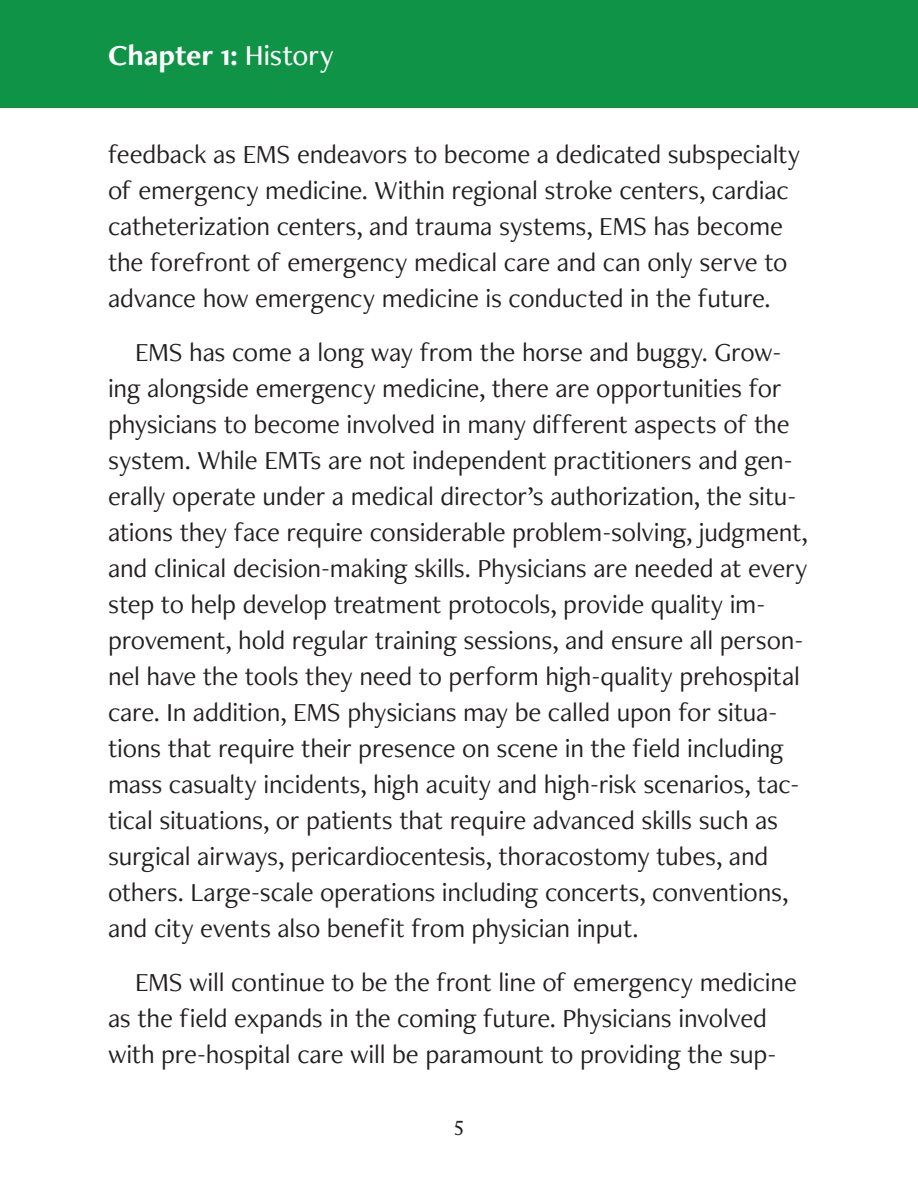
<style>
.page{position:relative;width:918px;height:1188px;background:#fff}
.page>*{position:absolute;margin:0;border:0;box-sizing:border-box;transform-origin:0 0}
.t1{font:700 30px "Freight Neo Pro";letter-spacing:-.005em;color:#fff}
.t2{font:27px/36px "Freight Neo Pro";letter-spacing:-.01em;color:#231f20}
.t3{font:500 21px "Freight Neo Pro";color:#231f20}
.s1{font-weight:500}
</style>
<div class="page">
<div style="left:0;top:0;width:918px;height:108px;background:#0f9447"></div>
<p class="t1" style="left:108px;top:34px;width:227px">Chapter 1: <span class="s1">History</span></p>
<p class="t2" style="left:108px;top:136px;width:694px">feedback as EMS endeavors to become a dedicated subspecialty of emergency medicine. Within regional stroke centers, cardiac catheterization centers, and trauma systems, EMS has become the forefront of emergency medical care and can only serve to advance how emergency medicine is conducted in the future.</p>
<p class="t2" style="left:108px;top:334px;width:701px;text-indent:27px">EMS has come a long way from the horse and buggy. Grow&shy;ing alongside emergency medicine, there are opportunities for physicians to become involved in many different aspects of the system. While EMTs are not independent practitioners and gen&shy;erally operate under a medical director’s authorization, the situ&shy;ations they face require considerable problem-solving, judgment, and clinical decision-making skills. Physicians are needed at every step to help develop treatment protocols, provide quality im&shy;provement, hold regular training sessions, and ensure all person&shy;nel have the tools they need to perform high-quality prehospital care. In addition, EMS physicians may be called upon for situa&shy;tions that require their presence on scene in the field including mass casualty incidents, high acuity and high-risk scenarios, tac&shy;tical situations, or patients that require advanced skills such as surgical airways, pericardiocentesis, thoracostomy tubes, and others. Large-scale operations including concerts, conventions, and city events also benefit from physician input.</p>
<p class="t2" style="left:108px;top:963px;width:690px;text-indent:27px">EMS will continue to be the front line of emergency medicine as the field expands in the coming future. Physicians involved with pre-hospital care will be paramount to providing the sup-</p>
<p class="t3" style="left:454px;top:1110px;width:11px">5</p>
</div>
